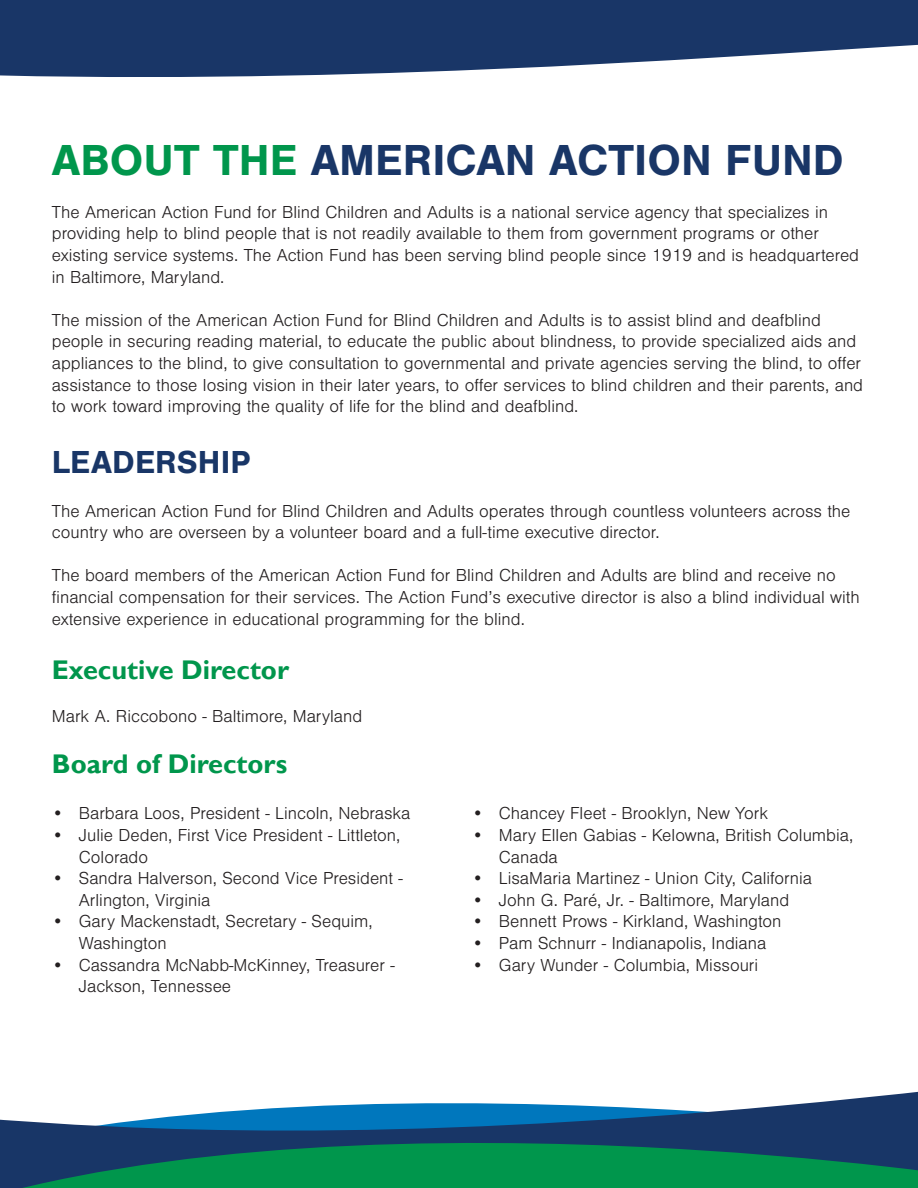
<style>
.page{position:relative;width:918px;height:1188px;background:#fff}
.page>*{position:absolute;margin:0;border:0;box-sizing:border-box;transform-origin:0 0}
.t1{font:700 45px "Nimbus San";color:#193667}
.t2{font:700 33px "Nimbus San";color:#193667}
.t3{font:700 27px "Gill Sans";color:#00964c}
.t4{font:300 18px/21.6px "Nimbus San";color:#231f20}
.s1{color:#00964c}
</style>
<div class="page">
<svg style="left:0;top:0;width:918px;height:77px;fill:#193667"></svg>
<svg style="left:0;top:1091px;width:918px;height:97px"></svg>
<h2 class="t1" style="left:52px;top:134px;width:794px"><span class="s1">ABOUT THE</span> AMERICAN ACTION FUND</h2>
<p class="t4" style="left:52px;top:202px;width:809px">The American Action Fund for Blind Children and Adults is a national service agency that specializes in providing help to blind people that is not readily available to them from government programs or other existing service systems. The Action Fund has been serving blind people since 1919 and is headquartered in Baltimore, Maryland.</p>
<p class="t4" style="left:52px;top:310px;width:813px">The mission of the American Action Fund for Blind Children and Adults is to assist blind and deafblind people in securing reading material, to educate the public about blindness, to provide specialized aids and appliances to the blind, to give consultation to governmental and private agencies serving the blind, to offer assistance to those losing vision in their later years, to offer services to blind children and their parents, and to work toward improving the quality of life for the blind and deafblind.</p>
<h3 class="t2" style="left:52px;top:444px;width:200px">LEADERSHIP</h3>
<p class="t4" style="left:52px;top:500px;width:800px">The American Action Fund for Blind Children and Adults operates through countless volunteers across the country who are overseen by a volunteer board and a full-time executive director.</p>
<p class="t4" style="left:52px;top:565px;width:809px">The board members of the American Action Fund for Blind Children and Adults are blind and receive no financial compensation for their services. The Action Fund’s executive director is also a blind individual with extensive experience in educational programming for the blind.</p>
<h4 class="t3" style="left:52px;top:653px;width:239px">Executive Director</h4>
<p class="t4" style="left:52px;top:706px;width:312px">Mark A. Riccobono - Baltimore, Maryland</p>
<h4 class="t3" style="left:52px;top:748px;width:237px">Board of Directors</h4>
<p class="t4" style="left:52px;top:803px;width:360px">• Barbara Loos, President - Lincoln, Nebraska</p>
<p class="t4" style="left:79px;top:825px;width:323px;text-indent:-27px">• Julie Deden, First Vice President - Littleton,<br>Colorado</p>
<p class="t4" style="left:79px;top:868px;width:326px;text-indent:-27px">• Sandra Halverson, Second Vice President -<br>Arlington, Virginia</p>
<p class="t4" style="left:79px;top:911px;width:295px;text-indent:-27px">• Gary Mackenstadt, Secretary - Sequim,<br>Washington</p>
<p class="t4" style="left:79px;top:954px;width:317px;text-indent:-27px">• Cassandra McNabb-McKinney, Treasurer -<br>Jackson, Tennessee</p>
<p class="t4" style="left:472px;top:803px;width:298px">• Chancey Fleet - Brooklyn, New York</p>
<p class="t4" style="left:499px;top:825px;width:356px;text-indent:-27px">• Mary Ellen Gabias - Kelowna, British Columbia,<br>Canada</p>
<p class="t4" style="left:472px;top:868px;width:342px">• LisaMaria Martinez - Union City, California</p>
<p class="t4" style="left:472px;top:890px;width:319px">• John G. Paré, Jr. - Baltimore, Maryland</p>
<p class="t4" style="left:472px;top:911px;width:311px">• Bennett Prows - Kirkland, Washington</p>
<p class="t4" style="left:472px;top:933px;width:296px">• Pam Schnurr - Indianapolis, Indiana</p>
<p class="t4" style="left:472px;top:954px;width:288px">• Gary Wunder - Columbia, Missouri</p>
</div>
